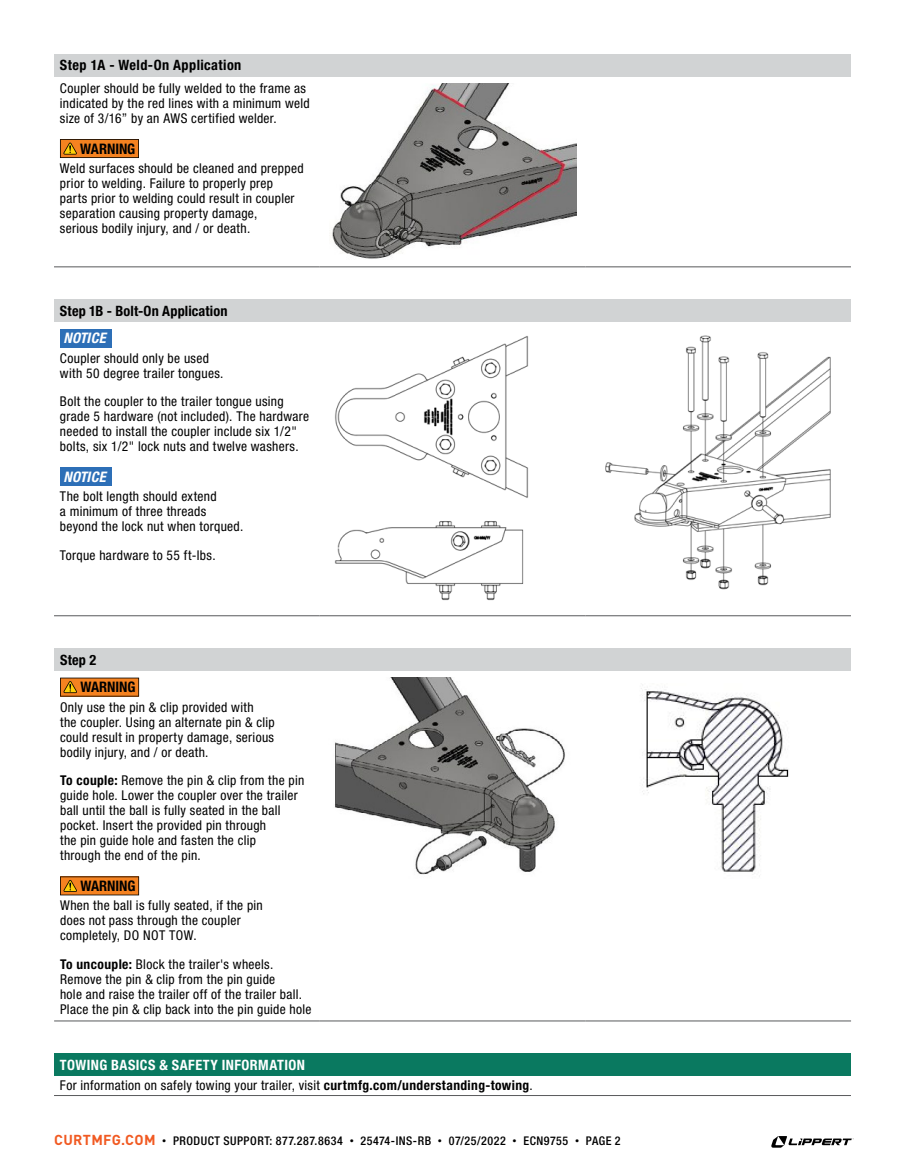
<style>
.page{position:relative;width:905px;height:1175px;background:#fff}
.page>*{position:absolute;margin:0;border:0;box-sizing:border-box;transform-origin:0 0}
.t1{font:700 condensed 14.55px "Helvetica Neue LT Std";letter-spacing:-.005em;color:#000}
.t2{font:italic 700 condensed 14.55px "Helvetica Neue LT Std";letter-spacing:.02em;color:#fff}
.t3{font:700 condensed 14.25px "Helvetica Neue LT Std";letter-spacing:.015em;color:#000}
.t4{font:700 condensed 14.25px "Helvetica Neue LT Std";letter-spacing:.03em;color:#fff}
.t5{font:condensed 13.5px/15px "Helvetica Neue LT Std";letter-spacing:.025em;color:#000}
.t6{font:500 condensed 12px "Helvetica Neue LT Std";letter-spacing:.04em;color:#000}
.s1{font-weight:700}
.s2{font-family:"DINOT";font-weight:700;font-stretch:normal;font-size:14.25px;color:#f15a22}
.s3{font-family:"DINOT";font-weight:400;font-stretch:normal;font-size:9px}
</style>
<div class="page">
<svg style="left:771px;top:1136px;width:82px;height:11px"></svg>
<div style="left:54px;top:54px;width:796px;height:22px;background:#d1d3d4"></div>
<hr style="left:54px;top:266px;width:266px;height:1px;background:#58595b">
<hr style="left:320px;top:266px;width:265px;height:1px;background:#58595b">
<hr style="left:585px;top:266px;width:265px;height:1px;background:#58595b">
<svg style="left:60px;top:139px;width:79px;height:19px;background:#d6741a"></svg>
<img style="left:332px;top:83px;width:244px;height:176px">
<div style="left:54px;top:648px;width:797px;height:22px;background:#d1d3d4"></div>
<hr style="left:320px;top:1020px;width:265px;height:1px;background:#58595b">
<hr style="left:585px;top:1020px;width:266px;height:1px;background:#58595b">
<hr style="left:54px;top:1020px;width:266px;height:1px;background:#58595b">
<svg style="left:60px;top:677px;width:79px;height:19px;background:#de7c23"></svg>
<svg style="left:60px;top:876px;width:79px;height:19px;background:#db771b"></svg>
<img style="left:335px;top:677px;width:230px;height:198px">
<img style="left:641px;top:688px;width:148px;height:189px">
<div style="left:54px;top:1053px;width:796px;height:22px;background:#0a7960"></div>
<hr style="left:54px;top:1095px;width:796px;height:1px;background:#58595b">
<div style="left:54px;top:300px;width:796px;height:22px;background:#d1d3d4"></div>
<hr style="left:320px;top:615px;width:265px;height:1px;background:#58595b">
<hr style="left:585px;top:615px;width:265px;height:1px;background:#58595b">
<hr style="left:54px;top:615px;width:266px;height:1px;background:#58595b">
<div style="left:60px;top:329px;width:52px;height:18px;background:#2d6fb7"></div>
<div style="left:60px;top:467px;width:52px;height:19px;background:#2d6fb7"></div>
<img style="left:334px;top:336px;width:195px;height:265px">
<img style="left:605px;top:335px;width:226px;height:255px">
<p class="t3" style="left:60px;top:56px;width:183px">Step 1A - Weld-On Application</p>
<p class="t5" style="left:60px;top:80px;width:251px">Coupler should be fully welded to the frame as indicated by the red lines with a minimum weld size of 3/16” by an AWS certified welder.</p>
<p class="t1" style="left:80px;top:140px;width:57px">WARNING</p>
<p class="t5" style="left:60px;top:161px;width:245px">Weld surfaces should be cleaned and prepped prior to welding. Failure to properly prep parts prior to welding could result in coupler separation causing property damage,<br>serious bodily injury, and / or death.</p>
<p class="t3" style="left:60px;top:302px;width:169px">Step 1B - Bolt-On Application</p>
<p class="t2" style="left:63px;top:329px;width:44px">NOTICE</p>
<p class="t5" style="left:60px;top:350px;width:165px">Coupler should only be used with 50 degree trailer tongues.</p>
<p class="t5" style="left:60px;top:394px;width:251px">Bolt the coupler to the trailer tongue using grade 5 hardware (not included). The hardware needed to install the coupler include six 1/2" bolts, six 1/2" lock nuts and twelve washers.</p>
<p class="t2" style="left:63px;top:468px;width:44px">NOTICE</p>
<p class="t5" style="left:60px;top:489px;width:185px">The bolt length should extend<br>a minimum of three threads beyond the lock nut when torqued.</p>
<p class="t5" style="left:60px;top:547px;width:157px">Torque hardware to 55 ft-lbs.</p>
<p class="t3" style="left:60px;top:651px;width:38px">Step 2</p>
<p class="t1" style="left:80px;top:678px;width:57px">WARNING</p>
<p class="t5" style="left:60px;top:699px;width:216px">Only use the pin &amp; clip provided with<br>the coupler. Using an alternate pin &amp; clip could result in property damage, serious bodily injury, and / or death.</p>
<p class="t5" style="left:60px;top:772px;width:246px"><span class="s1">To couple:</span> Remove the pin &amp; clip from the pin guide hole. Lower the coupler over the trailer ball until the ball is fully seated in the ball pocket. Insert the provided pin through<br>the pin guide hole and fasten the clip<br>through the end of the pin.</p>
<p class="t1" style="left:80px;top:877px;width:57px">WARNING</p>
<p class="t5" style="left:60px;top:898px;width:204px">When the ball is fully seated, if the pin does not pass through the coupler completely, DO NOT TOW.</p>
<p class="t5" style="left:60px;top:956px;width:253px"><span class="s1">To uncouple:</span> Block the trailer's wheels.<br>Remove the pin &amp; clip from the pin guide<br>hole and raise the trailer off of the trailer ball.<br>Place the pin &amp; clip back into the pin guide hole</p>
<p class="t4" style="left:60px;top:1056px;width:246px">TOWING BASICS &amp; SAFETY INFORMATION</p>
<p class="t5" style="left:60px;top:1077px;width:474px">For information on safely towing your trailer, visit <span class="s1">curtmfg.com/understanding-towing</span>.</p>
<p class="t6" style="left:54px;top:1133px;width:568px"><span class="s2">CURTMFG.COM</span> <span class="s3">•</span> PRODUCT SUPPORT: 877.287.8634 <span class="s3">•</span> 25474-INS-RB <span class="s3">•</span> 07/25/2022 <span class="s3">•</span> ECN9755 <span class="s3">•</span> PAGE 2</p>
</div>
